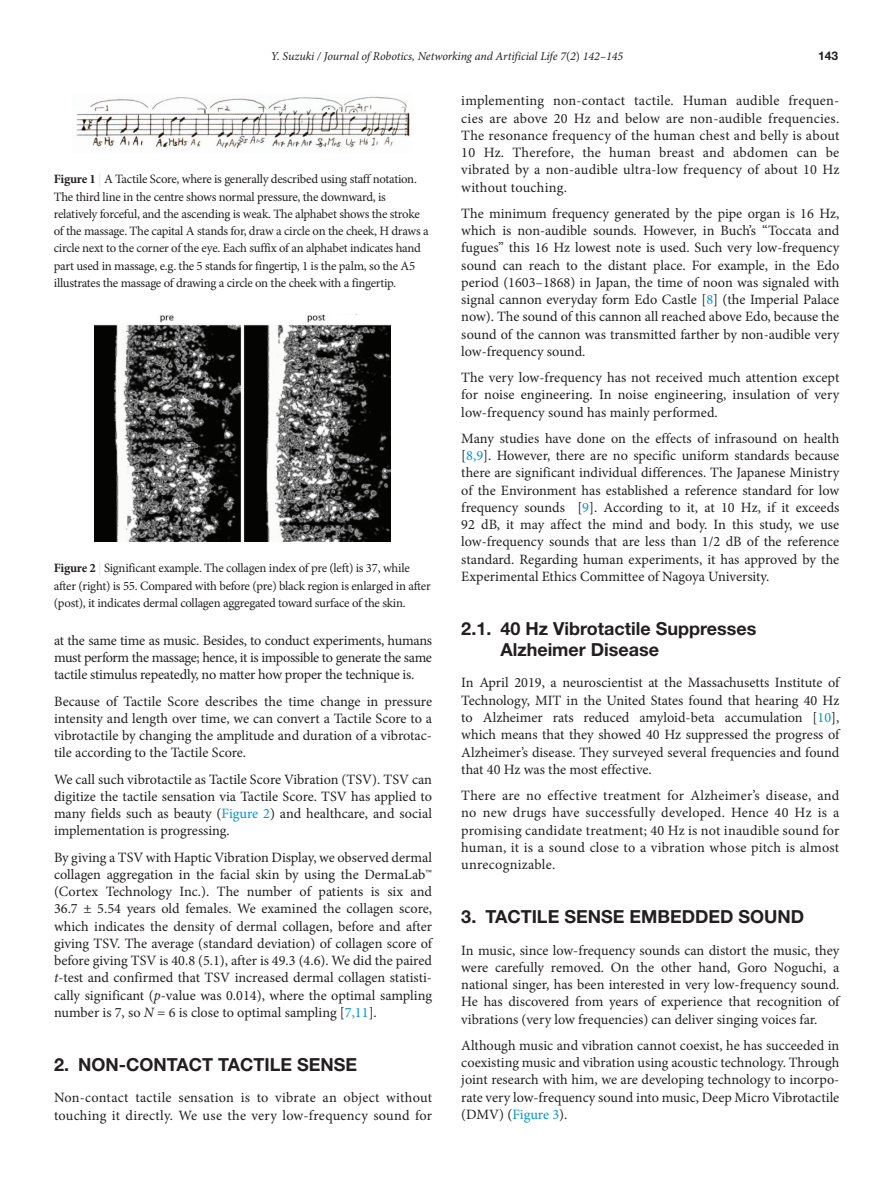
<style>
.page{position:relative;width:893px;height:1191px;background:#fff}
.page>*{position:absolute;margin:0;border:0;box-sizing:border-box;transform-origin:0 0}
.head-1{font:700 18px "Helvetica Neue LT Std";color:#231f20}
.head-2{font:700 18px/21px "Helvetica Neue LT Std";color:#231f20}
.para-2{font:14.25px/17.2px "Minion Pro";color:#231f20;text-align:justify}
.para-1{font:14.25px/17.2px "Minion Pro";letter-spacing:.005em;color:#231f20;text-align:justify}
.figure-caption{font:12.75px/17.2px "Minion Pro";letter-spacing:-.02em;color:#231f20}
.RRH{font:italic 12px "Minion Pro";letter-spacing:-.01em;color:#231f20}
.RRH-2{font:700 12px "Helvetica Neue LT Std";color:#231f20}
.s1{font-style:normal}
.s2{font-weight:700}
.s3{color:#dcdddf}
.s4{color:#0095d5}
.s5{font-style:italic}
</style>
<div class="page">
<img style="left:76px;top:96px;width:335px;height:53px">
<img style="left:95px;top:315px;width:295px;height:226px">
<p class="RRH" style="left:271px;top:48px;width:354px">Y. Suzuki / Journal of Robotics, Networking and Artificial Life 7<span class="s1">(</span>2<span class="s1">)</span> 142–145</p>
<p class="RRH-2" style="left:818px;top:49px;width:22px">143</p>
<p class="figure-caption" style="left:54px;top:171px;width:376px"><span class="s2">Figure 1</span> <span class="s3">|</span> A Tactile Score, where is generally described using staff notation.<br>The third line in the centre shows normal pressure, the downward, is relatively forceful, and the ascending is weak. The alphabet shows the stroke of the massage. The capital A stands for, draw a circle on the cheek, H draws a circle next to the corner of the eye. Each suffix of an alphabet indicates hand part used in massage, e.g. the 5 stands for fingertip, 1 is the palm, so the A5 illustrates the massage of drawing a circle on the cheek with a fingertip.</p>
<p class="figure-caption" style="left:54px;top:560px;width:378px"><span class="s2">Figure 2</span> <span class="s3">|</span> Significant example. The collagen index of pre (left) is 37, while after (right) is 55. Compared with before (pre) black region is enlarged in after (post), it indicates dermal collagen aggregated toward surface of the skin.</p>
<p class="para-1" style="left:54px;top:631px;width:379px">at the same time as music. Besides, to conduct experiments, humans must perform the massage; hence, it is impossible to generate the same tactile stimulus repeatedly, no matter how proper the technique is.</p>
<p class="para-2" style="left:54px;top:692px;width:380px">Because of Tactile Score describes the time change in pressure intensity and length over time, we can convert a Tactile Score to a vibrotactile by changing the amplitude and duration of a vibrotac&shy;tile according to the Tactile Score.</p>
<p class="para-2" style="left:54px;top:770px;width:380px">We call such vibrotactile as Tactile Score Vibration (TSV). TSV can digitize the tactile sensation via Tactile Score. TSV has applied to many fields such as beauty (<span class="s4">Figure 2</span>) and healthcare, and social implementation is progressing.</p>
<p class="para-2" style="left:54px;top:848px;width:380px">By giving a TSV with Haptic Vibration Display, we observed dermal collagen aggregation in the facial skin by using the DermaLab™ (Cortex Technology Inc.). The number of patients is six and 36.7 ± 5.54 years old females. We examined the collagen score, which indicates the density of dermal collagen, before and after giving TSV. The average (standard deviation) of collagen score of before giving TSV is 40.8 (5.1), after is 49.3 (4.6). We did the paired <span class="s5">t</span>-test and confirmed that TSV increased dermal collagen statisti&shy;cally significant (<span class="s5">p</span>-value was 0.014), where the optimal sampling number is 7, so <span class="s5">N</span> = 6 is close to optimal sampling [<span class="s4">7,11</span>].</p>
<p class="head-1" style="left:54px;top:1053px;width:305px">2. NON-CONTACT TACTILE SENSE</p>
<p class="para-1" style="left:54px;top:1089px;width:380px">Non-contact tactile sensation is to vibrate an object without touching it directly. We use the very low-frequency sound for</p>
<p class="para-1" style="left:461px;top:92px;width:380px">implementing non-contact tactile. Human audible frequen&shy;cies are above 20 Hz and below are non-audible frequencies.<br>The resonance frequency of the human chest and belly is about 10 Hz. Therefore, the human breast and abdomen can be vibrated by a non-audible ultra-low frequency of about 10 Hz without touching.</p>
<p class="para-2" style="left:461px;top:205px;width:380px">The minimum frequency generated by the pipe organ is 16 Hz, which is non-audible sounds. However, in Buch’s “Toccata and fugues” this 16 Hz lowest note is used. Such very low-frequency sound can reach to the distant place. For example, in the Edo period (1603–1868) in Japan, the time of noon was signaled with signal cannon everyday form Edo Castle [<span class="s4">8</span>] (the Imperial Palace now). The sound of this cannon all reached above Edo, because the sound of the cannon was transmitted farther by non-audible very low-frequency sound.</p>
<p class="para-2" style="left:461px;top:369px;width:380px">The very low-frequency has not received much attention except for noise engineering. In noise engineering, insulation of very low-frequency sound has mainly performed.</p>
<p class="para-2" style="left:461px;top:430px;width:380px">Many studies have done on the effects of infrasound on health [<span class="s4">8,9</span>]. However, there are no specific uniform standards because there are significant individual differences. The Japanese Ministry of the Environment has established a reference standard for low frequency sounds [<span class="s4">9</span>]. According to it, at 10 Hz, if it exceeds 92 dB, it may affect the mind and body. In this study, we use low-frequency sounds that are less than 1/2 dB of the reference standard. Regarding human experiments, it has approved by the Experimental Ethics Committee of Nagoya University.</p>
<p class="head-2" style="left:500px;top:617px;width:258px;text-indent:-39px">2.1. 40 Hz Vibrotactile Suppresses<br>Alzheimer Disease</p>
<p class="para-1" style="left:461px;top:674px;width:379px">In April 2019, a neuroscientist at the Massachusetts Institute of Technology, MIT in the United States found that hearing 40 Hz to Alzheimer rats reduced amyloid-beta accumulation [<span class="s4">10</span>], which means that they showed 40 Hz suppressed the progress of Alzheimer’s disease. They surveyed several frequencies and found that 40 Hz was the most effective.</p>
<p class="para-2" style="left:461px;top:787px;width:380px">There are no effective treatment for Alzheimer’s disease, and no new drugs have successfully developed. Hence 40 Hz is a promising candidate treatment; 40 Hz is not inaudible sound for human, it is a sound close to a vibration whose pitch is almost unrecognizable.</p>
<p class="head-1" style="left:461px;top:905px;width:344px">3. TACTILE SENSE EMBEDDED SOUND</p>
<p class="para-1" style="left:461px;top:941px;width:380px">In music, since low-frequency sounds can distort the music, they were carefully removed. On the other hand, Goro Noguchi, a national singer, has been interested in very low-frequency sound.<br>He has discovered from years of experience that recognition of vibrations (very low frequencies) can deliver singing voices far.</p>
<p class="para-2" style="left:461px;top:1036px;width:380px">Although music and vibration cannot coexist, he has succeeded in coexisting music and vibration using acoustic technology. Through joint research with him, we are developing technology to incorpo&shy;rate very low-frequency sound into music, Deep Micro Vibrotactile (DMV) (<span class="s4">Figure 3</span>).</p>
</div>
